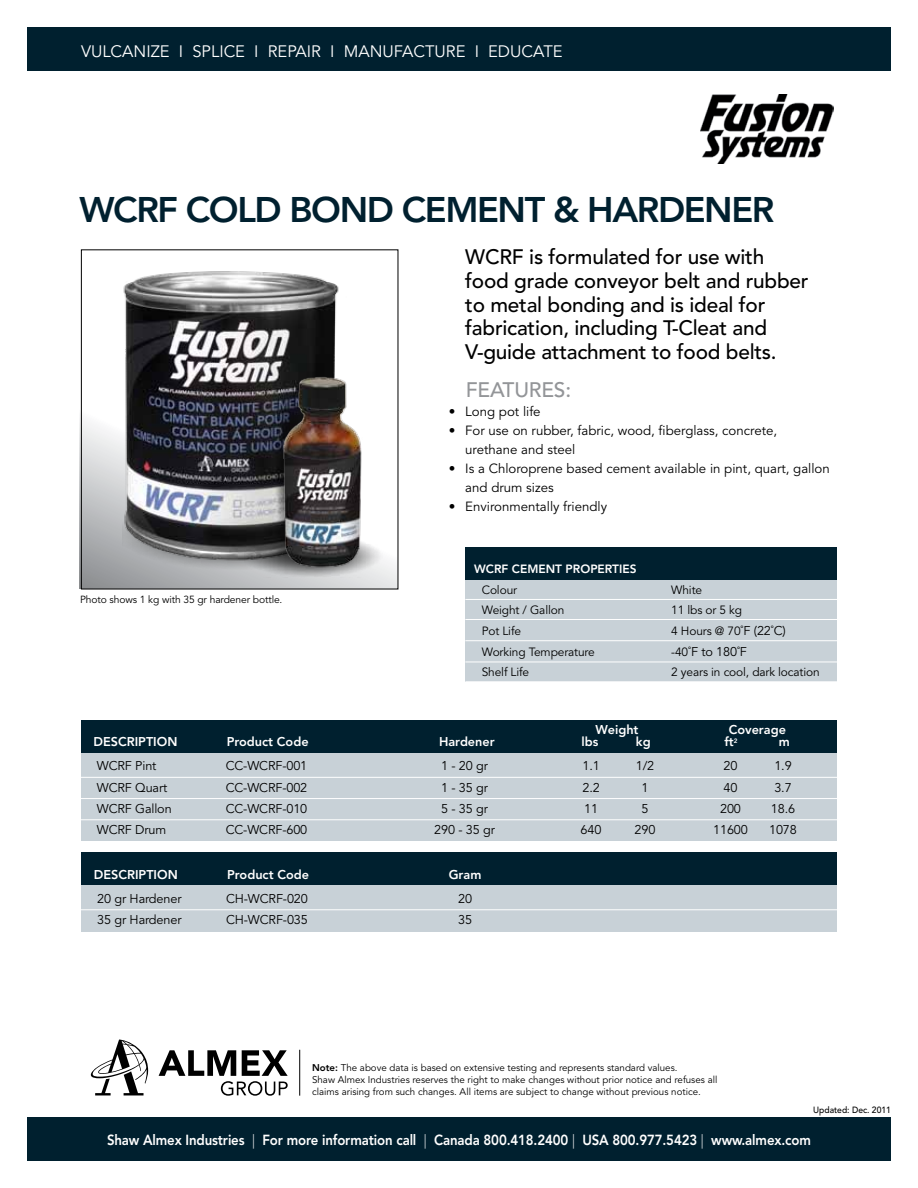
<style>
.page{position:relative;width:918px;height:1188px;background:#fff}
.page>*{position:absolute;margin:0;border:0;box-sizing:border-box;transform-origin:0 0}
.t1{font:800 35.4px "Avenir LT Std";letter-spacing:-.04em;color:#00202f}
.t2{font:500 20.85px/23.9px "Avenir LT Std";letter-spacing:-.01em;color:#000}
.t3{font:500 20.85px "Avenir LT Std";letter-spacing:-.01em;color:#939598}
.t4{font:16.5px "Avenir LT Std";color:#fff}
.t5{font:800 14.55px "Avenir LT Std";letter-spacing:-.01em;color:#fff;scale:.91 1}
.t6{font:13.2px/18.9px "Avenir LT Std";color:#000}
.t7{font:12.75px "Avenir LT Std";letter-spacing:-.01em;color:#000}
.t8{font:800 12.75px "Avenir LT Std";color:#fff}
.t9{font:12.6px "Avenir LT Std";letter-spacing:-.01em;color:#000}
.t10{font:800 12.6px "Avenir LT Std";color:#fff}
.t11{font:12px "Avenir LT Std";letter-spacing:-.01em;color:#000}
.t12{font:800 12px "Avenir LT Std";color:#fff}
.t13{font:10.35px "Avenir LT Std";letter-spacing:-.01em;color:#000}
.t14{font:9.75px/12px "Avenir LT Std";color:#000}
.t15{font:500 9px "Avenir LT Std";color:#000;scale:.95 1}
.s1{font-size:12.6px}
.s2{font-size:12px}
.s3{font-weight:800}
.s4{font-weight:300}
</style>
<div class="page">
<div style="left:27px;top:27px;width:864px;height:43px;background:#00202f"></div>
<div style="left:27px;top:1118px;width:864px;height:43px;background:#00202f"></div>
<svg style="left:159px;top:1050px;width:129px;height:46px"></svg>
<svg style="left:91px;top:1040px;width:57px;height:55px"></svg>
<hr style="left:299px;top:1050px;width:1px;height:46px;background:#000">
<img style="left:701px;top:94px;width:133px;height:70px">
<svg style="left:80px;top:267px;width:316px;height:322px"></svg>
<img style="left:123px;top:564px;width:122px;height:7px">
<div style="left:465px;top:576px;width:372px;height:106px;background:#c8d1d7"></div>
<div style="left:465px;top:547px;width:372px;height:32px;background:#00202f"></div>
<hr style="left:465px;top:599px;width:373px;height:1px;background:#fff">
<hr style="left:465px;top:619px;width:373px;height:1px;background:#fff">
<hr style="left:465px;top:640px;width:373px;height:1px;background:#fff">
<hr style="left:465px;top:662px;width:373px;height:1px;background:#fff">
<hr style="left:465px;top:681px;width:373px;height:1px;background:#fff">
<div style="left:81px;top:748px;width:756px;height:93px;background:#c8d1d7"></div>
<hr style="left:80px;top:777px;width:798px;height:1px;background:#fff">
<hr style="left:80px;top:798px;width:798px;height:1px;background:#fff">
<hr style="left:80px;top:819px;width:798px;height:1px;background:#fff">
<div style="left:81px;top:720px;width:756px;height:32px;background:#00202f"></div>
<div style="left:81px;top:879px;width:756px;height:53px;background:#c8d1d7"></div>
<hr style="left:80px;top:909px;width:799px;height:1px;background:#fff">
<div style="left:81px;top:852px;width:756px;height:33px;background:#00202f"></div>
<img style="left:117px;top:268px;width:232px;height:296px">
<img style="left:245px;top:536px;width:138px;height:42px">
<img style="left:275px;top:384px;width:3px;height:170px">
<img style="left:278px;top:374px;width:85px;height:196px">
<h3 class="t4" style="left:81px;top:42px;width:483px">VULCANIZE I SPLICE I REPAIR I MANUFACTURE I EDUCATE</h3>
<h1 class="t1" style="left:80px;top:189px;width:696px">WCRF cold bon d CEMENT &amp; HARDENER</h1>
<h2 class="t2" style="left:465px;top:246px;width:345px">WCRF is formulated for use with food grade conveyor belt and rubber to metal bonding and is ideal for fabrication, including T-Cleat and V-guide attachment to food belts.</h2>
<h2 class="t3" style="left:466px;top:378px;width:107px">Features:</h2>
<h3 class="t6" style="left:449px;top:403px;width:93px">• Long pot life</h3>
<h3 class="t6" style="left:465px;top:422px;width:313px;text-indent:-16px">• For use on rubber, fabric, wood, fiberglass, concrete, urethane and steel</h3>
<h3 class="t6" style="left:465px;top:460px;width:366px;text-indent:-16px">• Is a Chloroprene based cement available in pint, quart, gallon and drum sizes</h3>
<h3 class="t6" style="left:449px;top:497px;width:160px">• Environmentally friendly</h3>
<p class="t13" style="left:80px;top:594px;width:204px">Photo shows 1 kg with 35 gr hardener bottle.</p>
<p class="t12" style="left:474px;top:562px;width:164px">WCRF CEMENT PROPERTIES</p>
<p class="t11" style="left:482px;top:583px;width:37px">Colour</p>
<p class="t11" style="left:671px;top:583px;width:32px">White</p>
<p class="t11" style="left:482px;top:603px;width:84px">Weight / Gallon</p>
<p class="t11" style="left:671px;top:603px;width:72px">11 lbs or 5 kg</p>
<p class="t11" style="left:482px;top:624px;width:41px">Pot Life</p>
<p class="t11" style="left:671px;top:624px;width:116px">4 Hours @ 70<span class="s1">˚F (22˚C)</span></p>
<p class="t11" style="left:482px;top:645px;width:115px">Working Temperature</p>
<p class="t9" style="left:671px;top:644px;width:77px"><span class="s2">-40</span>˚F to 180˚F</p>
<p class="t11" style="left:482px;top:665px;width:49px">Shelf Life</p>
<p class="t11" style="left:671px;top:665px;width:150px">2 years in cool, dark location</p>
<h3 class="t8" style="left:596px;top:722px;width:44px">Weight</h3>
<h3 class="t8" style="left:729px;top:722px;width:59px">Coverage</h3>
<p class="t10" style="left:93px;top:734px;width:86px">DESCRIPTION</p>
<p class="t10" style="left:227px;top:734px;width:83px">Product Code</p>
<p class="t10" style="left:439px;top:734px;width:57px">Hardener</p>
<p class="t10" style="left:581px;top:734px;width:18px">lbs</p>
<p class="t10" style="left:636px;top:734px;width:16px">kg</p>
<p class="t10" style="left:724px;top:734px;width:15px">ft<sup>2</sup></p>
<p class="t10" style="left:779px;top:734px;width:13px">m</p>
<p class="t9" style="left:97px;top:759px;width:61px">WCRF Pint</p>
<p class="t9" style="left:226px;top:759px;width:83px">CC-WCRF-001</p>
<p class="t9" style="left:441px;top:759px;width:48px">1 - 20 gr</p>
<p class="t9" style="left:582px;top:759px;width:19px">1.1</p>
<p class="t9" style="left:636px;top:759px;width:20px">1/2</p>
<p class="t9" style="left:724px;top:759px;width:15px">20</p>
<p class="t9" style="left:774px;top:759px;width:19px">1.9</p>
<p class="t9" style="left:97px;top:780px;width:72px">WCRF Quart</p>
<p class="t9" style="left:226px;top:780px;width:83px">CC-WCRF-002</p>
<p class="t9" style="left:441px;top:780px;width:48px">1 - 35 gr</p>
<p class="t9" style="left:582px;top:780px;width:19px">2.2</p>
<p class="t9" style="left:642px;top:780px;width:9px">1</p>
<p class="t9" style="left:724px;top:780px;width:15px">40</p>
<p class="t9" style="left:774px;top:780px;width:19px">3.7</p>
<p class="t9" style="left:97px;top:801px;width:76px">WCRF Gallon</p>
<p class="t9" style="left:226px;top:801px;width:83px">CC-WCRF-010</p>
<p class="t9" style="left:441px;top:801px;width:48px">5 - 35 gr</p>
<p class="t9" style="left:584px;top:801px;width:15px">11</p>
<p class="t9" style="left:642px;top:801px;width:9px">5</p>
<p class="t9" style="left:720px;top:801px;width:22px">200</p>
<p class="t9" style="left:771px;top:801px;width:26px">18.6</p>
<p class="t9" style="left:97px;top:823px;width:71px">WCRF Drum</p>
<p class="t9" style="left:226px;top:823px;width:83px">CC-WCRF-600</p>
<p class="t9" style="left:434px;top:823px;width:62px">290 - 35 gr</p>
<p class="t9" style="left:581px;top:823px;width:22px">640</p>
<p class="t9" style="left:635px;top:823px;width:22px">290</p>
<p class="t9" style="left:713px;top:823px;width:36px">11600</p>
<p class="t9" style="left:769px;top:823px;width:29px">1078</p>
<h3 class="t8" style="left:94px;top:867px;width:86px">DESCRIPTION</h3>
<h3 class="t8" style="left:227px;top:867px;width:83px">Product Code</h3>
<h3 class="t8" style="left:449px;top:867px;width:34px">Gram</h3>
<h3 class="t7" style="left:97px;top:891px;width:86px">20 gr Hardener</h3>
<h3 class="t7" style="left:226px;top:891px;width:83px">CH-WCRF-020</h3>
<h3 class="t7" style="left:458px;top:891px;width:15px">20</h3>
<h3 class="t7" style="left:97px;top:912px;width:86px">35 gr Hardener</h3>
<h3 class="t7" style="left:226px;top:912px;width:83px">CH-WCRF-035</h3>
<h3 class="t7" style="left:458px;top:912px;width:15px">35</h3>
<p class="t14" style="left:312px;top:1062px;width:407px"><span class="s3">Note:</span> The above data is based on extensive testing and represents standard values.<br>Shaw Almex Industries reserves the right to make changes without prior notice and refuses all claims arising from such changes. All items are subject to change without previous notice.</p>
<p class="t15" style="left:813px;top:1105px;width:83px">Updated: Dec. 2011</p>
<h3 class="t5" style="left:107px;top:1131px;width:775px">Shaw Almex Industries <span class="s4">|</span> For more information call <span class="s4">|</span> Canada 800.418.2400 <span class="s4">|</span> USA 800.977.5423 <span class="s4">|</span> www.almex.com</h3>
</div>
